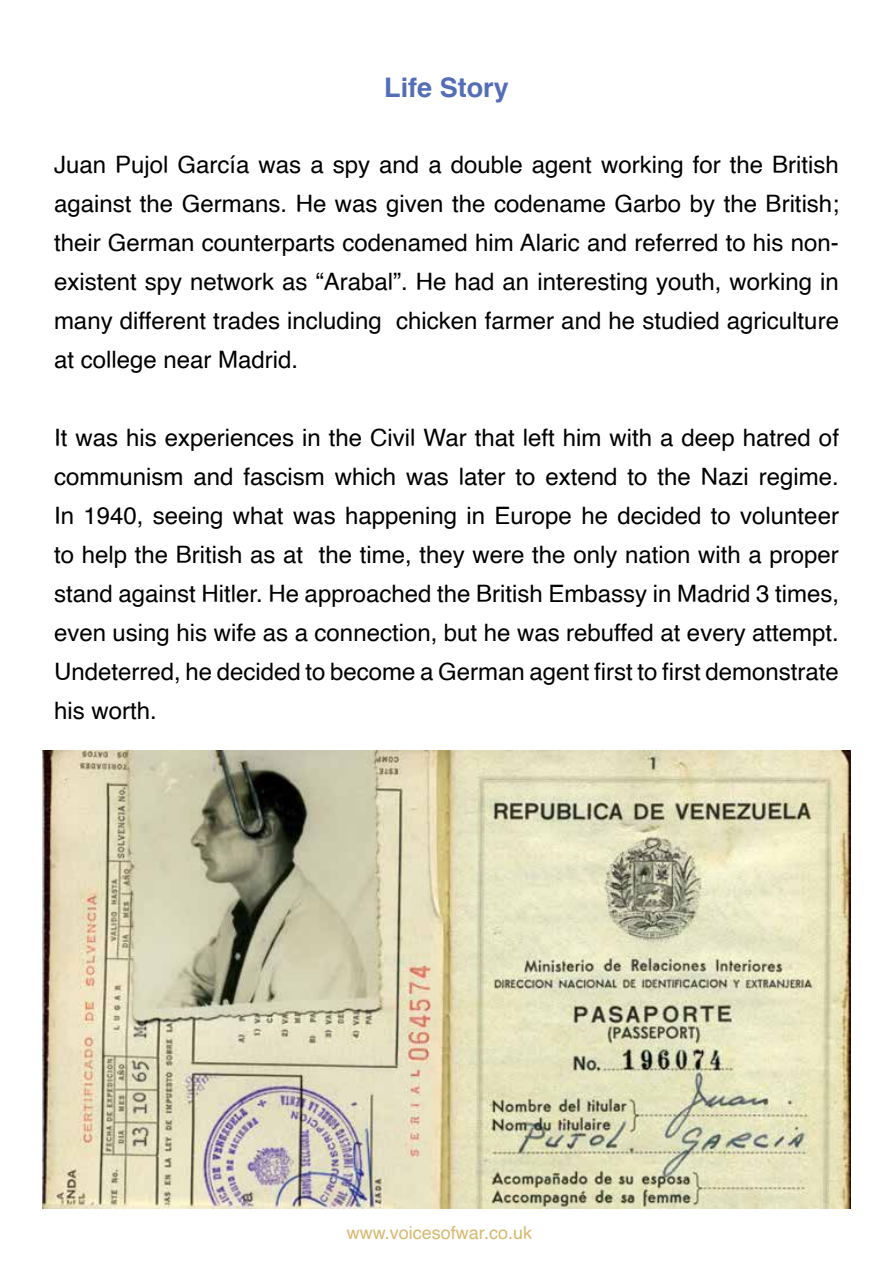
<style>
.page{position:relative;width:893px;height:1263px;background:#fff}
.page>*{position:absolute;margin:0;border:0;box-sizing:border-box;transform-origin:0 0}
.t1{font:700 27px "Helvetica";color:#536eb7}
.t2{font:24px/39px "Helvetica";color:#000;text-align:justify}
.t3{font:18px "Helvetica";color:#d6b86e}
</style>
<div class="page">
<img style="left:42px;top:750px;width:809px;height:459px">
<p class="t1" style="left:384px;top:65px;width:126px">Life Story</p>
<p class="t2" style="left:54px;top:146px;width:786px">Juan Pujol García was a spy and a double agent working for the British against the Germans. He was given the codename Garbo by the British; their German counterparts codenamed him Alaric and referred to his non&shy;existent spy network as “Arabal”. He had an interesting youth, working in many different trades including chicken farmer and he studied agriculture at college near Madrid.</p>
<p class="t2" style="left:54px;top:419px;width:786px">It was his experiences in the Civil War that left him with a deep hatred of communism and fascism which was later to extend to the Nazi regime.<br>In 1940, seeing what was happening in Europe he decided to volunteer to help the British as at the time, they were the only nation with a proper stand against Hitler. He approached the British Embassy in Madrid 3 times, even using his wife as a connection, but he was rebuffed at every attempt.<br>Undeterred, he decided to become a German agent first to first demonstrate his worth.</p>
<p class="t3" style="left:347px;top:1218px;width:187px">www.voicesofwar.co.uk</p>
</div>
